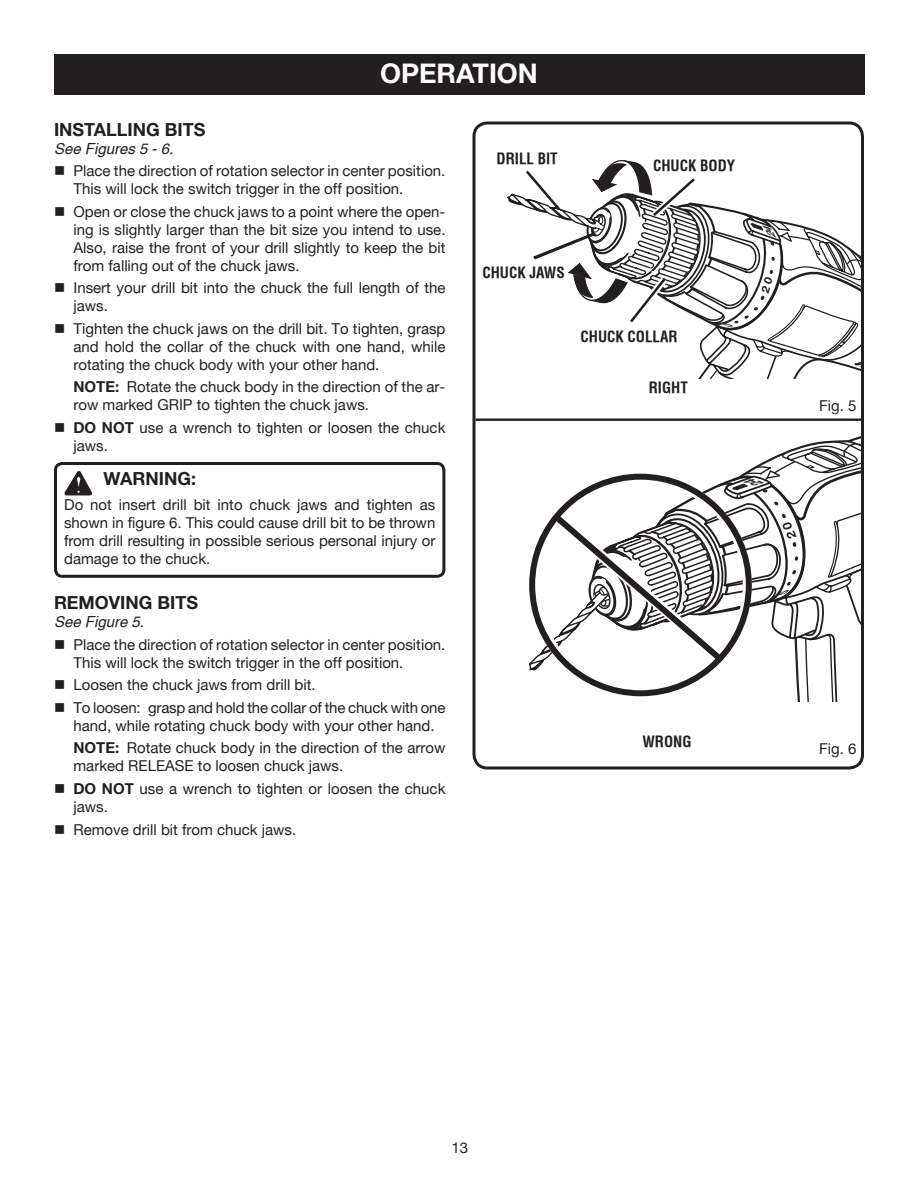
<style>
.page{position:relative;width:918px;height:1188px;background:#fff}
.page>*{position:absolute;margin:0;border:0;box-sizing:border-box;transform-origin:0 0}
.t1{font:700 27px "Helvetica Neue";color:#fff}
.t2{font:700 18px "Helvetica Neue";color:#231f20}
.t3{font:15px/18px "Helvetica Neue";color:#231f20}
.t4{font:700 condensed 15px "Helvetica";color:#231f20}
.t5{font:italic 15px "Helvetica";color:#231f20}
.s1{font-weight:700}
</style>
<div class="page">
<svg style="left:472px;top:121px;width:392px;height:647px"></svg>
<svg style="left:54px;top:462px;width:392px;height:114px"></svg>
<div style="left:54px;top:54px;width:811px;height:40px;background:#231f20"></div>
<hr style="left:476px;top:419px;width:386px;height:2px;background:#231f20">
<svg style="left:65px;top:471px;width:27px;height:24px"></svg>
<svg style="left:529px;top:434px;width:334px;height:267px"></svg>
<svg style="left:507px;top:160px;width:355px;height:218px"></svg>
<h1 class="t1" style="left:380px;top:56px;width:159px">OPERATION</h1>
<p class="t2" style="left:54px;top:118px;width:153px">INSTALLING BITS</p>
<p class="t5" style="left:54px;top:140px;width:121px">See Figures 5 - 6.</p>
<p class="t3" style="left:74px;top:162px;width:373px;text-indent:-20px">■ Place the direction of rotation selector in center position.<br>This will lock the switch trigger in the off position.</p>
<p class="t3" style="left:74px;top:202px;width:374px;text-align:justify;text-indent:-20px">■ Open or close the chuck jaws to a point where the open&shy;ing is slightly larger than the bit size you intend to use.<br>Also, raise the front of your drill slightly to keep the bit from falling out of the chuck jaws.</p>
<p class="t3" style="left:74px;top:279px;width:373px;text-indent:-20px">■ Insert your drill bit into the chuck the full length of the jaws.</p>
<p class="t3" style="left:74px;top:319px;width:373px;text-align:justify;text-indent:-20px">■ Tighten the chuck jaws on the drill bit. To tighten, grasp and hold the collar of the chuck with one hand, while rotating the chuck body with your other hand.</p>
<p class="t3" style="left:74px;top:378px;width:373px"><span class="s1">NOTE:</span> Rotate the chuck body in the direction of the ar&shy;row marked GRIP to tighten the chuck jaws.</p>
<p class="t3" style="left:74px;top:418px;width:373px;text-indent:-20px">■ <span class="s1">DO NOT</span> use a wrench to tighten or loosen the chuck jaws.</p>
<p class="t2" style="left:104px;top:467px;width:94px">WARNING:</p>
<p class="t3" style="left:64px;top:496px;width:373px;text-align:justify">Do not insert drill bit into chuck jaws and tighten as shown in figure 6. This could cause drill bit to be thrown from drill resulting in possible serious personal injury or damage to the chuck.</p>
<p class="t2" style="left:54px;top:592px;width:146px">REMOVING BITS</p>
<p class="t5" style="left:54px;top:613px;width:92px">See Figure 5.</p>
<p class="t3" style="left:74px;top:635px;width:373px;text-indent:-20px">■ Place the direction of rotation selector in center position.<br>This will lock the switch trigger in the off position.</p>
<p class="t3" style="left:54px;top:676px;width:263px">■ Loosen the chuck jaws from drill bit.</p>
<p class="t3" style="left:54px;top:698px;width:393px;text-align:center">■ To loosen: grasp and hold the collar of the chuck with one hand, while rotating chuck body with your other hand.</p>
<p class="t3" style="left:74px;top:739px;width:374px"><span class="s1">NOTE:</span> Rotate chuck body in the direction of the arrow marked RELEASE to loosen chuck jaws.</p>
<p class="t3" style="left:74px;top:779px;width:373px;text-indent:-20px">■ <span class="s1">DO NOT</span> use a wrench to tighten or loosen the chuck jaws.</p>
<p class="t3" style="left:54px;top:820px;width:244px">■ Remove drill bit from chuck jaws.</p>
<p class="t4" style="left:497px;top:149px;width:63px">DRILL BIT</p>
<p class="t4" style="left:482px;top:263px;width:84px">CHUCK JAWS</p>
<p class="t4" style="left:653px;top:156px;width:84px">CHUCK BODY</p>
<p class="t4" style="left:581px;top:327px;width:99px">CHUCK COLLAR</p>
<p class="t4" style="left:649px;top:378px;width:41px">RIGHT</p>
<p class="t4" style="left:642px;top:732px;width:51px">WRONG</p>
<p class="t3" style="left:819px;top:397px;width:39px">Fig. 5</p>
<p class="t3" style="left:819px;top:740px;width:39px">Fig. 6</p>
<p class="t3" style="left:451px;top:1139px;width:18px">13</p>
</div>
